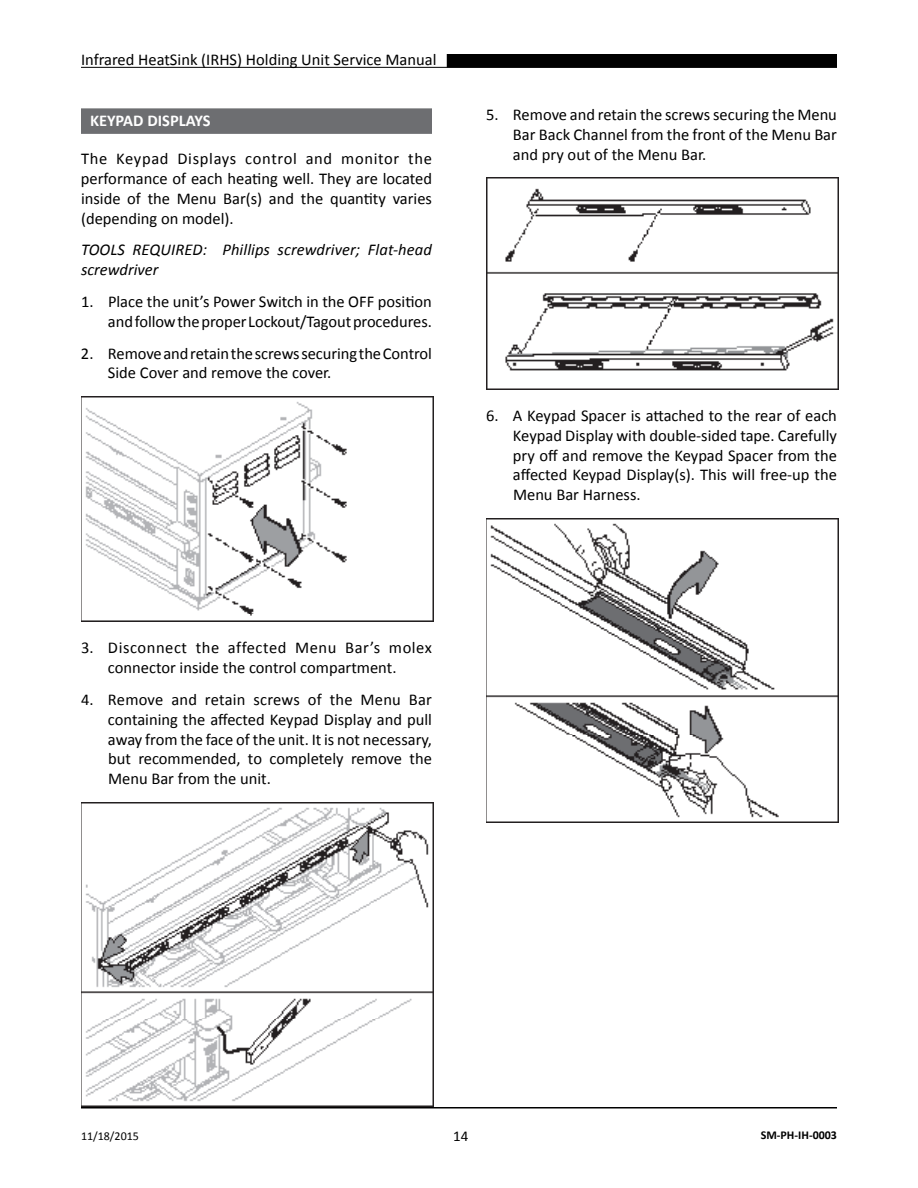
<style>
.page{position:relative;width:918px;height:1188px;background:#fff}
.page>*{position:absolute;margin:0;border:0;box-sizing:border-box;transform-origin:0 0}
.t1{font:16.5px/19.8px "Calibri";color:#000;text-align:justify}
.t2{font:italic 16.5px/19.8px "Calibri";letter-spacing:.005em;color:#000}
.t3{font:700 16.5px "Calibri";color:#fff}
.t4{font:15px "Calibri";color:#000}
.t5{font:700 12px "Calibri";color:#000}
.t6{font:12px "Calibri";color:#000}
</style>
<div class="page">
<hr style="left:81px;top:67px;width:756px;height:1px;background:#000">
<div style="left:447px;top:54px;width:390px;height:14px;background:#000"></div>
<hr style="left:81px;top:1107px;width:756px;height:1px;background:#000">
<div style="left:81px;top:108px;width:351px;height:26px;background:#6d6e71"></div>
<img style="left:81px;top:396px;width:353px;height:226px">
<img style="left:81px;top:802px;width:353px;height:304px">
<img style="left:486px;top:178px;width:353px;height:211px">
<img style="left:486px;top:518px;width:353px;height:304px">
<p class="t1" style="left:81px;top:50px;width:357px">Infrared HeatSink (IRHS) Holding Unit Service Manual</p>
<p class="t3" style="left:90px;top:110px;width:122px">KEYPAD DISPLAYS</p>
<p class="t1" style="left:81px;top:149px;width:353px">The Keypad Displays control and monitor the performance of each heating well. They are located inside of the Menu Bar(s) and the quantity varies (depending on model).</p>
<p class="t2" style="left:81px;top:239px;width:352px">TOOLS REQUIRED: Phillips screwdriver; Flat-head screwdriver</p>
<p class="t1" style="left:81px;top:292px;width:352px;text-align:right">1. Place the unit’s Power Switch in the OFF position andfollowtheproperLockout/Tagoutprocedures.</p>
<p class="t1" style="left:108px;top:343px;width:325px;text-indent:-27px">2. RemoveandretainthescrewssecuringtheControl<br>Side Cover and remove the cover.</p>
<p class="t1" style="left:513px;top:105px;width:326px;text-indent:-27px">5. Remove and retain the screws securing the Menu Bar Back Channel from the front of the Menu Bar and pry out of the Menu Bar.</p>
<p class="t1" style="left:513px;top:406px;width:326px;text-indent:-27px">6. A Keypad Spacer is attached to the rear of each Keypad Display with double-sided tape. Carefully pry off and remove the Keypad Spacer from the affected Keypad Display(s). This will free-up the Menu Bar Harness.</p>
<p class="t1" style="left:81px;top:638px;width:352px;text-align:center">3. Disconnect the affected Menu Bar’s molex connector inside the control compartment.</p>
<p class="t1" style="left:108px;top:690px;width:326px;text-indent:-27px">4. Remove and retain screws of the Menu Bar containing the affected Keypad Display and pull away from the face of the unit. It is not necessary, but recommended, to completely remove the Menu Bar from the unit.</p>
<p class="t6" style="left:81px;top:1128px;width:59px">11/18/2015</p>
<p class="t4" style="left:453px;top:1126px;width:17px">14</p>
<p class="t5" style="left:761px;top:1127px;width:78px">SM-PH-IH-0003</p>
</div>
